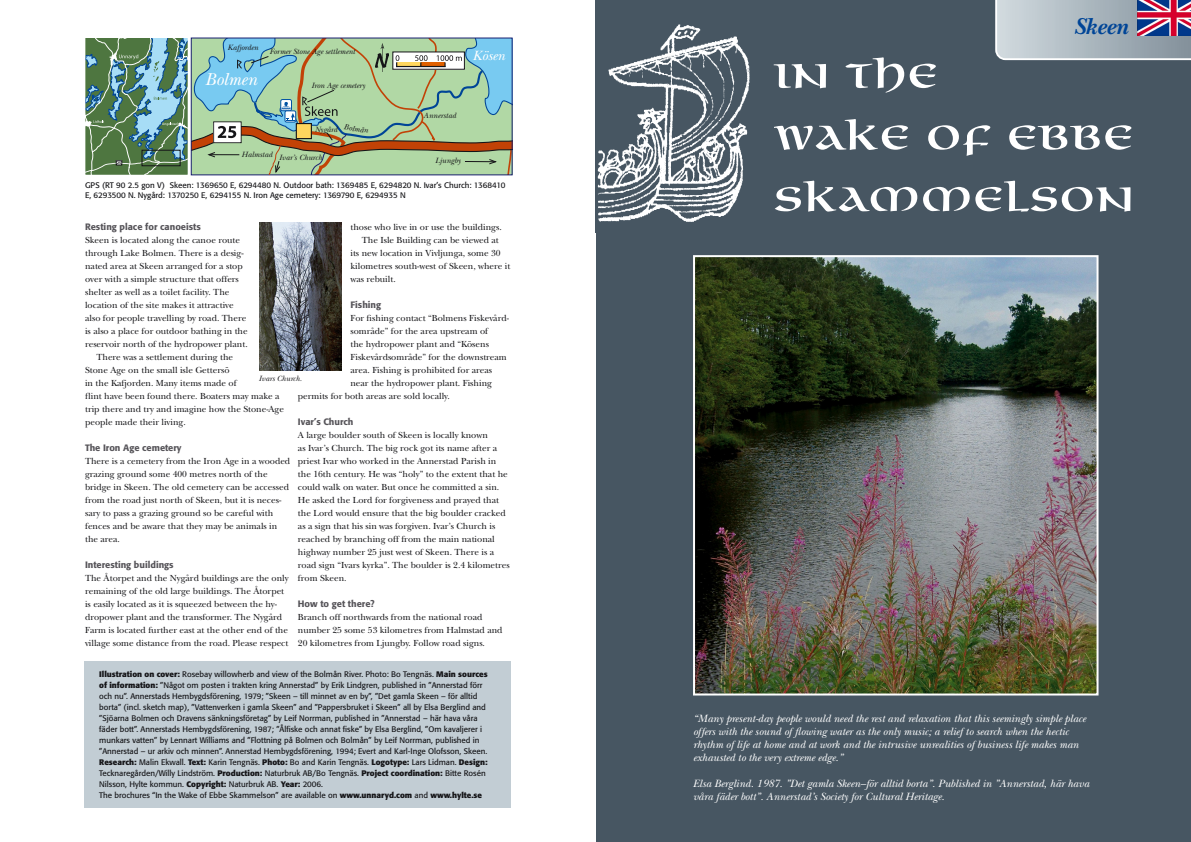
<style>
.page{position:relative;width:1191px;height:842px;background:#fff}
.page>*{position:absolute;margin:0;border:0;box-sizing:border-box;transform-origin:0 0}
.t1{font:italic 700 24px "New Baskerville";color:#004597}
.ingress{font:italic 18px "New Baskerville";color:#fff}
.ingress-2{font:italic 14px "New Baskerville";color:#fff}
.ingress-3{font:italic 11px/13px "New Baskerville";color:#fff}
.Bröd{font:9.2px/13px "New Baskerville";color:#151518}
.Brödindrag{font:9.2px/13px "New Baskerville";color:#151518}
.Mellis{font:500 9.2px "Formata";color:#565459}
.INFO{font:8px/11px "Formata";color:#151518}
.Grotesk{font:8px/10px "Formata";color:#151518}
.bildtext{font:italic 8px "New Baskerville";color:#151518}
.s1{font-weight:700}
</style>
<div class="page">
<div style="left:595px;top:226px;width:596px;height:616px;background:#475662"></div>
<div style="left:595px;top:0;width:596px;height:232px;background:#475662"></div>
<img style="left:597px;top:24px;width:153px;height:198px">
<svg style="left:995px;top:0;width:196px;height:61px;background:#b0bbc2"></svg>
<svg style="left:773px;top:64px;width:53px;height:24px"></svg>
<svg style="left:845px;top:57px;width:91px;height:36px"></svg>
<svg style="left:774px;top:119px;width:134px;height:31px"></svg>
<svg style="left:928px;top:125px;width:62px;height:31px"></svg>
<svg style="left:1009px;top:125px;width:90px;height:25px"></svg>
<svg style="left:1105px;top:125px;width:26px;height:25px"></svg>
<svg style="left:775px;top:181px;width:142px;height:31px"></svg>
<svg style="left:923px;top:187px;width:46px;height:24px"></svg>
<svg style="left:975px;top:181px;width:155px;height:31px"></svg>
<img style="left:1137px;top:0;width:54px;height:35px">
<img style="left:696px;top:258px;width:399px;height:434px">
<div style="left:693px;top:255px;width:405px;height:440px;border:2px solid #fff"></div>
<img style="left:259px;top:222px;width:82px;height:148px">
<div style="left:85px;top:661px;width:426px;height:147px;background:#c2cdd4"></div>
<svg style="left:85px;top:37px;width:427px;height:139px;background:#94b499"></svg>
<p class="bildtext" style="left:227px;top:42px;width:32px">Kafjorden</p>
<p class="ingress" style="left:205px;top:69px;width:54px">Bolmen</p>
<p class="bildtext" style="left:270px;top:46px;width:87px">Former Stone Age settlement</p>
<p class="bildtext" style="left:311px;top:80px;width:55px">Iron Age cemetery</p>
<p class="bildtext" style="left:344px;top:122px;width:26px;rotate:8deg">Bolmån</p>
<p class="bildtext" style="left:315px;top:124px;width:24px">Nygård</p>
<p class="bildtext" style="left:241px;top:150px;width:33px">Halmstad</p>
<p class="bildtext" style="left:279px;top:152px;width:44px">Ivar’s Church</p>
<p class="ingress-2" style="left:472px;top:48px;width:34px">Kösen</p>
<p class="bildtext" style="left:424px;top:111px;width:34px">Annerstad</p>
<p class="bildtext" style="left:435px;top:155px;width:27px">Ljungby</p>
<p class="Grotesk" style="left:85px;top:180px;width:422px">GPS (RT 90 2.5 gon V) Skeen: 1369650 E, 6294480 N. Outdoor bath: 1369485 E, 6294820 N. Ivar’s Church: 1368410<br>E, 6293500 N. Nygård: 1370250 E, 6294155 N. Iron Age cemetery: 1369790 E, 6294935 N</p>
<p class="Mellis" style="left:85px;top:221px;width:117px">Resting place for canoeists</p>
<p class="Bröd" style="left:85px;top:234px;width:164px">Skeen is located along the canoe route through Lake Bolmen. There is a desig&shy;nated area at Skeen arranged for a stop over with a simple structure that offers shelter as well as a toilet facility. The location of the site makes it attractive also for people travelling by road. There is also a place for outdoor bathing in the reservoir north of the hydropower plant.</p>
<p class="Brödindrag" style="left:85px;top:351px;width:200px;text-indent:11px">There was a settlement during the<br>Stone Age on the small isle Gettersö<br>in the Kafjorden. Many items made of<br>flint have been found there. Boaters may make a trip there and try and imagine how the Stone-Age people made their living.</p>
<p class="Mellis" style="left:85px;top:442px;width:98px">The Iron Age cemetery</p>
<p class="Bröd" style="left:85px;top:455px;width:207px">There is a cemetery from the Iron Age in a wooded grazing ground some 400 metres north of the bridge in Skeen. The old cemetery can be accessed from the road just north of Skeen, but it is neces&shy;sary to pass a grazing ground so be careful with fences and be aware that they may be animals in the area.</p>
<p class="Mellis" style="left:85px;top:559px;width:90px">Interesting buildings</p>
<p class="Bröd" style="left:85px;top:572px;width:205px">The Åtorpet and the Nygård buildings are the only remaining of the old large buildings. The Åtorpet is easily located as it is squeezed between the hy&shy;dropower plant and the transformer. The Nygård Farm is located further east at the other end of the village some distance from the road. Please respect</p>
<p class="Bröd" style="left:350px;top:220px;width:153px">those who live in or use the buildings.</p>
<p class="Brödindrag" style="left:350px;top:233px;width:161px;text-indent:11px">The Isle Building can be viewed at<br>its new location in Vivljunga, some 30 kilometres south-west of Skeen, where it was rebuilt.</p>
<p class="Mellis" style="left:350px;top:299px;width:32px">Fishing</p>
<p class="Bröd" style="left:350px;top:311px;width:160px">For fishing contact “Bolmens Fiskevård-</p>
<p class="Bröd" style="left:350px;top:324px;width:139px">sområde” for the area upstream of</p>
<p class="Bröd" style="left:350px;top:337px;width:140px">the hydropower plant and “Kösens</p>
<p class="Bröd" style="left:350px;top:350px;width:158px">Fiskevårdsområde” for the downstream</p>
<p class="Bröd" style="left:350px;top:363px;width:143px">area. Fishing is prohibited for areas</p>
<p class="Bröd" style="left:350px;top:376px;width:143px">near the hydropower plant. Fishing</p>
<p class="Bröd" style="left:298px;top:389px;width:153px">permits for both areas are sold locally.</p>
<p class="Mellis" style="left:298px;top:416px;width:57px">Ivar’s Church</p>
<p class="Bröd" style="left:298px;top:428px;width:213px">A large boulder south of Skeen is locally known<br>as Ivar’s Church. The big rock got its name after a priest Ivar who worked in the Annerstad Parish in the 16th century. He was “holy” to the extent that he could walk on water. But once he committed a sin.<br>He asked the Lord for forgiveness and prayed that the Lord would ensure that the big boulder cracked as a sign that his sin was forgiven. Ivar’s Church is reached by branching off from the main national highway number 25 just west of Skeen. There is a road sign “Ivars kyrka”. The boulder is 2.4 kilometres from Skeen.</p>
<p class="Mellis" style="left:298px;top:598px;width:78px">How to get there?</p>
<p class="Bröd" style="left:298px;top:610px;width:206px">Branch off northwards from the national road number 25 some 53 kilometres from Halmstad and<br>20 kilometres from Ljungby. Follow road signs.</p>
<p class="bildtext" style="left:259px;top:373px;width:45px">Ivars Church.</p>
<p class="INFO" style="left:99px;top:669px;width:390px"><span class="s1">Illustration on cover:</span> Rosebay willowherb and view of the Bolmån River. Photo: Bo Tengnäs. <span class="s1">Main sources of information:</span> ”Något om posten i trakten kring Annerstad” by Erik Lindgren, published in ”Annerstad förr och nu”. Annerstads Hembygdsförening, 1979; ”Skeen – till minnet av en by”, ”Det gamla Skeen – för alltid borta” (incl. sketch map), ”Vattenverken i gamla Skeen” and ”Pappersbruket i Skeen” all by Elsa Berglind and ”Sjöarna Bolmen och Dravens sänkningsföretag” by Leif Norrman, published in ”Annerstad – här hava våra fäder bott”. Annerstads Hembygdsförening, 1987; ”Ålfiske och annat fiske” by Elsa Berglind, ”Om kavaljerer i munkars vatten” by Lennart Williams and ”Flottning på Bolmen och Bolmån” by Leif Norrman, published in ”Annerstad – ur arkiv och minnen”. Annerstad Hembygdsförening, 1994; Evert and Karl-Inge Olofsson, Skeen.<br><span class="s1">Research:</span> Malin Ekwall. <span class="s1">Text:</span> Karin Tengnäs. <span class="s1">Photo:</span> Bo and Karin Tengnäs. <span class="s1">Logotype:</span> Lars Lidman. <span class="s1">Design:<br></span>Tecknaregården/Willy Lindström. <span class="s1">Production:</span> Naturbruk AB/Bo Tengnäs. <span class="s1">Project coordination:</span> Bitte Rosén Nilsson, Hylte kommun. <span class="s1">Copyright:</span> Naturbruk AB. <span class="s1">Year:</span> 2006.</p>
<p class="INFO" style="left:99px;top:790px;width:384px">The brochures “In the Wake of Ebbe Skammelson” are available on <span class="s1">www.unnaryd.com</span> and <span class="s1">www.hylte.se</span></p>
<p class="t1" style="left:1074px;top:13px;width:55px">Skeen</p>
<p class="ingress-3" style="left:693px;top:712px;width:394px">“Many present-day people would need the rest and relaxation that this seemingly simple place offers with the sound of flowing water as the only music; a relief to search when the hectic rhythm of life at home and at work and the intrusive unrealities of business life makes man exhausted to the very extreme edge.”</p>
<p class="ingress-3" style="left:693px;top:777px;width:398px">Elsa Berglind. 1987. ”Det gamla Skeen–för alltid borta”. Published in ”Annerstad, här hava våra fäder bott”. Annerstad’s Society for Cultural Heritage.</p>
</div>
